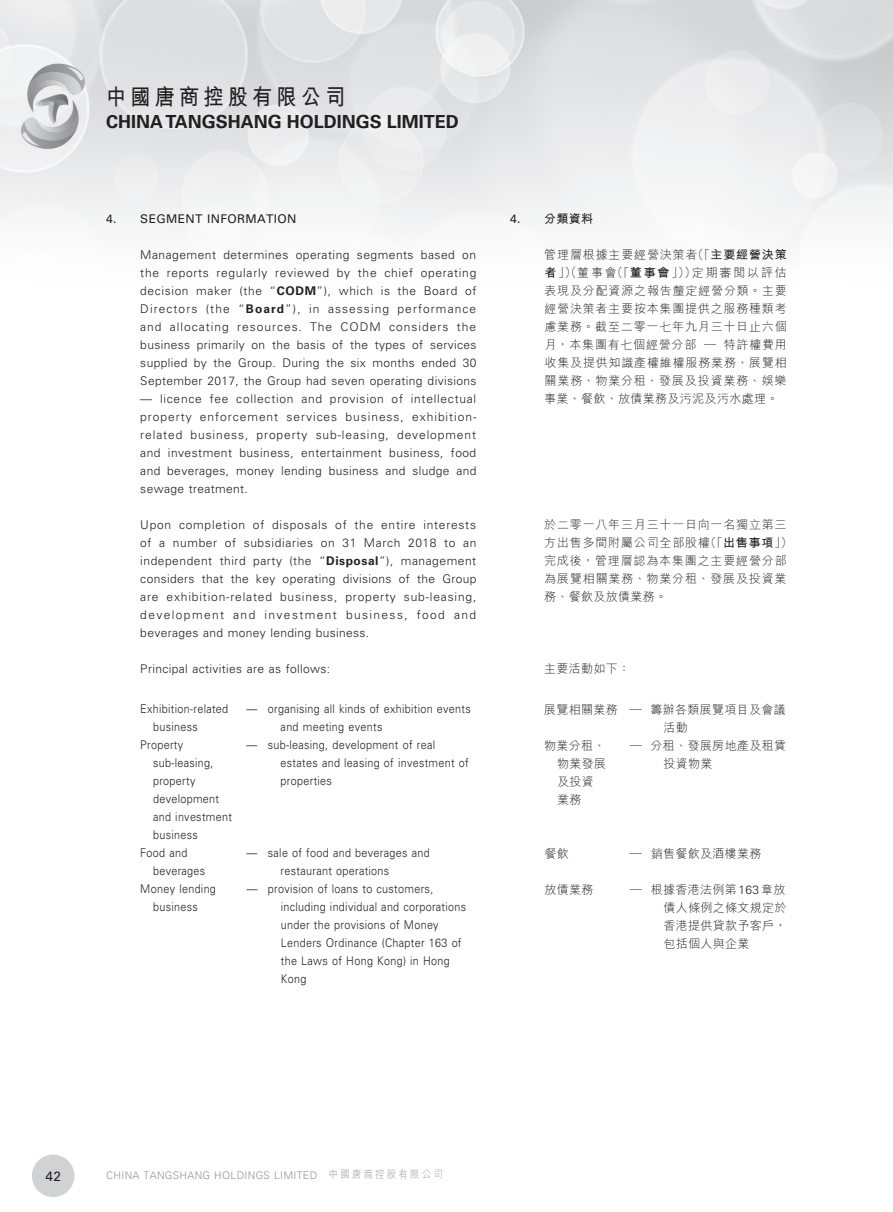
<style>
.page{position:relative;width:893px;height:1212px;background:#fff}
.page>*{position:absolute;margin:0;border:0;box-sizing:border-box;transform-origin:0 0}
.t1{font:700 22.5px "M Hei HK";letter-spacing:.2em;color:#231f20;scale:.9 1}
.t2{font:700 18px "Univers";color:#231f20}
.t3{font:13.5px "Univers";color:#231f20}
.t4{font:300 12px/18px "Univers";letter-spacing:.03em;color:#231f20;text-align:justify}
.t5{font:300 12px/18px "Univers";letter-spacing:.03em;color:#231f20;scale:.9 1}
.t6{font:300 12px/18px "M Hei HK";letter-spacing:.03em;color:#231f20;text-align:justify}
.t7{font:300 12px/18px "M Hei HK";letter-spacing:.07em;color:#231f20}
.t8{font:12px "Univers";letter-spacing:.03em;color:#231f20}
.t9{font:700 12px "M Hei HK";color:#231f20}
.t10{font:300 10.5px "Univers";letter-spacing:.03em;color:#939598}
.s1{font-weight:700}
.s2{font-family:"Univers";font-weight:400}
.s3{font-family:"Univers"}
.s4{font-family:"M Hei HK"}
</style>
<div class="page">
<img style="left:0;top:0;width:893px;height:1197px">
<div style="left:32px;top:1154px;width:42px;height:43px;background:#d1d2d4;border-radius:50%"></div>
<h1 class="t1" style="left:106px;top:81px;width:267px">中國唐商控股有限公司</h1>
<h2 class="t2" style="left:106px;top:111px;width:354px">CHINA TANGSHANG HOLDINGS LIMITED</h2>
<p class="t8" style="left:106px;top:212px;width:27px">4. S</p>
<p class="t8" style="left:149px;top:212px;width:149px">EGMENT INFORMATION</p>
<p class="t4" style="left:140px;top:246px;width:338px">Management determines operating segments based on the reports regularly reviewed by the chief operating decision maker (the “<span class="s1">CODM</span>”), which is the Board of Directors (the “<span class="s1">Board</span>”), in assessing performance and allocating resources. The CODM considers the business primarily on the basis of the types of services supplied by the Group. During the six months ended 30<br>September 2017, the Group had seven operating divisions</p>
<p class="t4" style="left:140px;top:390px;width:338px">— licence fee collection and provision of intellectual property enforcement services business, exhibition&shy;related business, property sub-leasing, development and investment business, entertainment business, food and beverages, money lending business and sludge and sewage treatment.</p>
<p class="t4" style="left:140px;top:516px;width:338px">Upon completion of disposals of the entire interests of a number of subsidiaries on 31 March 2018 to an independent third party (the “<span class="s1">Disposal</span>”), management considers that the key operating divisions of the Group are exhibition-related business, property sub-leasing, development and investment business, food and beverages and money lending business.</p>
<p class="t4" style="left:140px;top:660px;width:191px">Principal activities are as follows:</p>
<p class="t5" style="left:153px;top:700px;width:85px;text-indent:-13px">Exhibition-related business</p>
<p class="t5" style="left:281px;top:700px;width:213px;text-indent:-34px">— organising all kinds of exhibition events and meeting events</p>
<p class="t5" style="left:153px;top:736px;width:89px;text-indent:-13px">Property sub-leasing, property development and investment business</p>
<p class="t5" style="left:281px;top:736px;width:211px;text-indent:-34px">— sub-leasing, development of real estates and leasing of investment of properties</p>
<p class="t5" style="left:153px;top:844px;width:60px;text-indent:-13px">Food and beverages</p>
<p class="t5" style="left:247px;top:844px;width:205px;text-align:center">— sale of food and beverages and restaurant operations</p>
<p class="t5" style="left:140px;top:880px;width:86px;text-align:center">Money lending business</p>
<p class="t5" style="left:281px;top:880px;width:208px;text-indent:-34px">— provision of loans to customers, including individual and corporations under the provisions of Money<br>Lenders Ordinance (Chapter 163 of the Laws of Hong Kong) in Hong<br>Kong</p>
<p class="t9" style="left:510px;top:210px;width:85px"><span class="s2">4.</span> 分類資料</p>
<p class="t6" style="left:544px;top:245px;width:244px">管理層根據主要經營決策者（「<span class="s1">主要經營決策者</span>」）（董事會（「<span class="s1">董事會</span>」））定期審閱以評估表現及分配資源之報告釐定經營分類。主要經營決策者主要按本集團提供之服務種類考慮業務。截至二零一七年九月三十日止六個月，本集團有七個經營分部 — 特許權費用收集及提供知識產權維權服務業務、展覽相關業務、物業分租、發展及投資業務、娛樂事業、餐飲、放債業務及污泥及污水處理。</p>
<p class="t7" style="left:544px;top:515px;width:250px">於二零一八年三月三十一日向一名獨立第三方出售多間附屬公司全部股權（「<span class="s1">出售事項</span>」）完成後，管理層認為本集團之主要經營分部為展覽相關業務、物業分租、發展及投資業務、餐飲及放債業務。</p>
<p class="t6" style="left:544px;top:659px;width:88px">主要活動如下：</p>
<p class="t6" style="left:544px;top:700px;width:243px">展覽相關業務 — 籌辦各類展覽項目及會議</p>
<p class="t6" style="left:663px;top:718px;width:26px">活動</p>
<p class="t6" style="left:544px;top:736px;width:63px">物業分租、</p>
<p class="t6" style="left:557px;top:754px;width:51px">物業發展</p>
<p class="t6" style="left:557px;top:772px;width:38px">及投資</p>
<p class="t6" style="left:557px;top:790px;width:26px">業務</p>
<p class="t6" style="left:663px;top:736px;width:124px;text-indent:-34px">— 分租、發展房地產及租賃投資物業</p>
<p class="t6" style="left:544px;top:844px;width:26px">餐飲</p>
<p class="t6" style="left:630px;top:844px;width:133px">— 銷售餐飲及酒樓業務</p>
<p class="t6" style="left:544px;top:880px;width:51px">放債業務</p>
<p class="t6" style="left:663px;top:880px;width:125px;text-indent:-34px">— 根據香港法例第<span class="s3">163</span>章放債人條例之條文規定於香港提供貸款予客戶，包括個人與企業</p>
<p class="t3" style="left:45px;top:1168px;width:17px">42</p>
<p class="t10" style="left:106px;top:1168px;width:338px">CHINA TANGSHANG HOLDINGS LIMITED <span class="s4">中國唐商控股有限公司</span></p>
</div>
